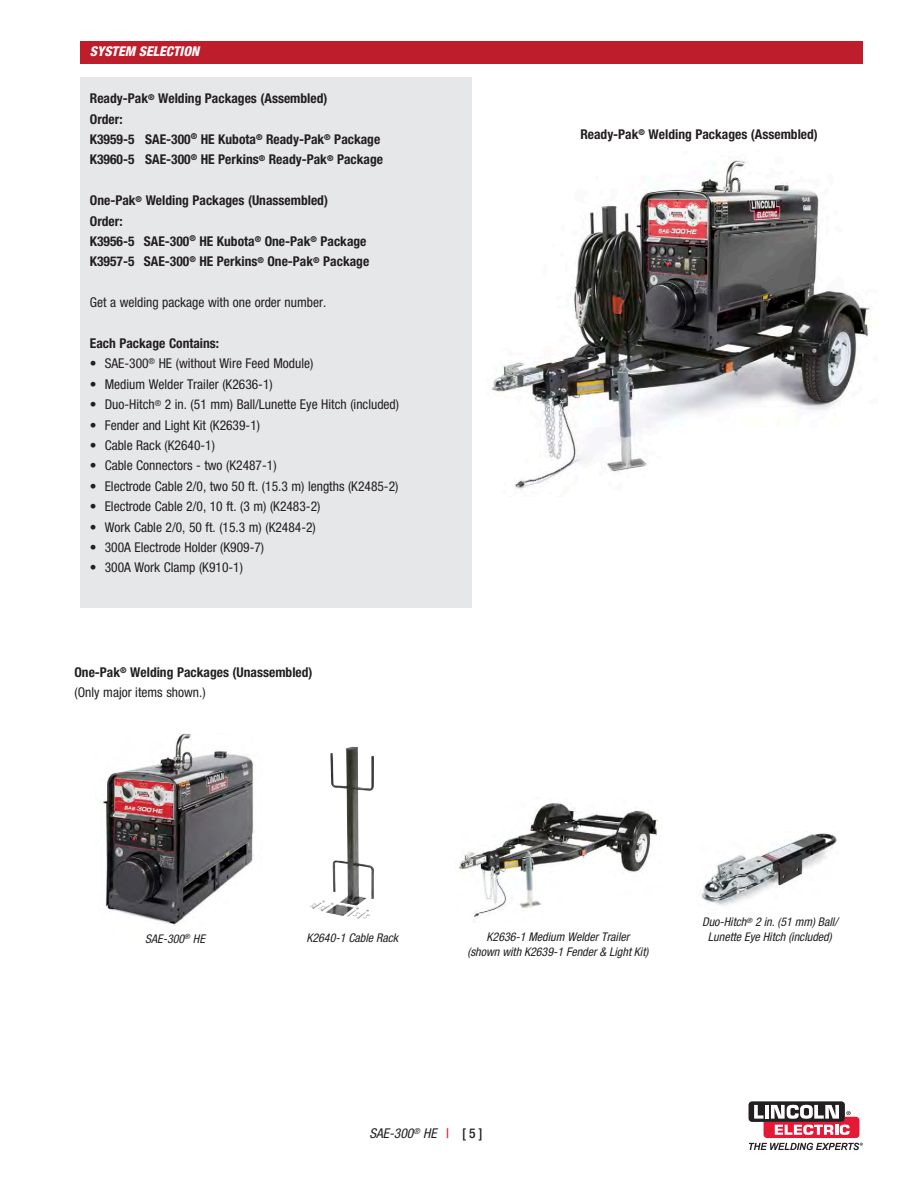
<style>
.page{position:relative;width:918px;height:1188px;background:#fff}
.page>*{position:absolute;margin:0;border:0;box-sizing:border-box;transform-origin:0 0}
.A_closer_look{font:condensed 13.5px "Helvetica Neue LT Std";color:#231f20}
.A_closer_look-2{font:700 condensed 13.5px "Helvetica Neue LT Std";color:#231f20}
.Red_Sub_Head{font:italic 800 condensed 13.5px "Helvetica Neue LT Std";color:#fff}
.t1{font:italic condensed 13.5px "Helvetica Neue LT Std";color:#231f20}
.t2{font:italic condensed 12px "Helvetica Neue LT Std";color:#231f20}
.s1{font-weight:500;font-style:normal;color:#e4183e}
.s2{font-weight:500;font-style:normal}
</style>
<div class="page">
<div style="left:749px;top:1101px;width:96px;height:21px;background:#231f20;border-radius:4px"></div>
<svg style="left:749px;top:1105px;width:114px;height:45px"></svg>
<div style="left:80px;top:77px;width:391px;height:530px;background:#e6e7e9"></div>
<img style="left:492px;top:157px;width:378px;height:332px">
<div style="left:80px;top:41px;width:783px;height:23px;background:#be1d2c"></div>
<img style="left:102px;top:734px;width:153px;height:191px">
<img style="left:459px;top:802px;width:200px;height:115px">
<img style="left:309px;top:747px;width:65px;height:169px">
<img style="left:701px;top:833px;width:138px;height:74px">
<p class="Red_Sub_Head" style="left:90px;top:43px;width:111px">SYSTEM SELECTION</p>
<p class="A_closer_look-2" style="left:90px;top:90px;width:239px">Ready-Pak<sup>®</sup> Welding Packages (Assembled)</p>
<p class="A_closer_look-2" style="left:90px;top:111px;width:34px">Order:</p>
<p class="A_closer_look-2" style="left:90px;top:131px;width:292px">K3959-5 SAE-300<sup>®</sup> HE Kubota<sup>®</sup> Ready-Pak<sup>®</sup> Package</p>
<p class="A_closer_look-2" style="left:90px;top:151px;width:295px">K3960-5 SAE-300<sup>®</sup> HE Perkins<sup>®</sup> Ready-Pak<sup>®</sup> Package</p>
<p class="A_closer_look-2" style="left:90px;top:192px;width:240px">One-Pak<sup>®</sup> Welding Packages (Unassembled)</p>
<p class="A_closer_look-2" style="left:90px;top:213px;width:34px">Order:</p>
<p class="A_closer_look-2" style="left:90px;top:233px;width:278px">K3956-5 SAE-300<sup>®</sup> HE Kubota<sup>®</sup> One-Pak<sup>®</sup> Package</p>
<p class="A_closer_look-2" style="left:90px;top:253px;width:281px">K3957-5 SAE-300<sup>®</sup> HE Perkins<sup>®</sup> One-Pak<sup>®</sup> Package</p>
<p class="A_closer_look" style="left:90px;top:295px;width:238px">Get a welding package with one order number.</p>
<p class="A_closer_look-2" style="left:90px;top:335px;width:131px">Each Package Contains:</p>
<p class="A_closer_look" style="left:90px;top:356px;width:225px">• SAE-300<sup>®</sup> HE (without Wire Feed Module)</p>
<p class="A_closer_look" style="left:90px;top:376px;width:184px">• Medium Welder Trailer (K2636-1)</p>
<p class="A_closer_look" style="left:90px;top:397px;width:311px">• Duo-Hitch<sup>®</sup> 2 in. (51 mm) Ball/Lunette Eye Hitch (included)</p>
<p class="A_closer_look" style="left:90px;top:417px;width:172px">• Fender and Light Kit (K2639-1)</p>
<p class="A_closer_look" style="left:90px;top:437px;width:127px">• Cable Rack (K2640-1)</p>
<p class="A_closer_look" style="left:90px;top:458px;width:188px">• Cable Connectors - two (K2487-1)</p>
<p class="A_closer_look" style="left:90px;top:478px;width:310px">• Electrode Cable 2/0, two 50 ft. (15.3 m) lengths (K2485-2)</p>
<p class="A_closer_look" style="left:90px;top:499px;width:232px">• Electrode Cable 2/0, 10 ft. (3 m) (K2483-2)</p>
<p class="A_closer_look" style="left:90px;top:519px;width:227px">• Work Cable 2/0, 50 ft. (15.3 m) (K2484-2)</p>
<p class="A_closer_look" style="left:90px;top:539px;width:176px">• 300A Electrode Holder (K909-7)</p>
<p class="A_closer_look" style="left:90px;top:560px;width:155px">• 300A Work Clamp (K910-1)</p>
<p class="A_closer_look-2" style="left:74px;top:664px;width:240px">One-Pak<sup>®</sup> Welding Packages (Unassembled)</p>
<p class="A_closer_look" style="left:74px;top:685px;width:133px">(Only major items shown.)</p>
<p class="A_closer_look-2" style="left:580px;top:126px;width:239px">Ready-Pak<sup>®</sup> Welding Packages (Assembled)</p>
<p class="t2" style="left:702px;top:915px;width:137px">Duo-Hitch<sup>®</sup> 2 in. (51 mm) Ball/</p>
<p class="t2" style="left:145px;top:931px;width:61px">SAE-300<sup>®</sup> HE</p>
<p class="t2" style="left:306px;top:931px;width:93px">K2640-1 Cable Rack</p>
<p class="t2" style="left:487px;top:930px;width:144px">K2636-1 Medium Welder Trailer</p>
<p class="t2" style="left:708px;top:929px;width:125px">Lunette Eye Hitch (included)</p>
<p class="t2" style="left:467px;top:944px;width:182px">(shown with K2639-1 Fender &amp; Light Kit)</p>
<p class="t1" style="left:369px;top:1125px;width:115px">SAE-300<sup>®</sup> HE <span class="s1">|</span> <span class="s2">[ 5 ]</span></p>
</div>
